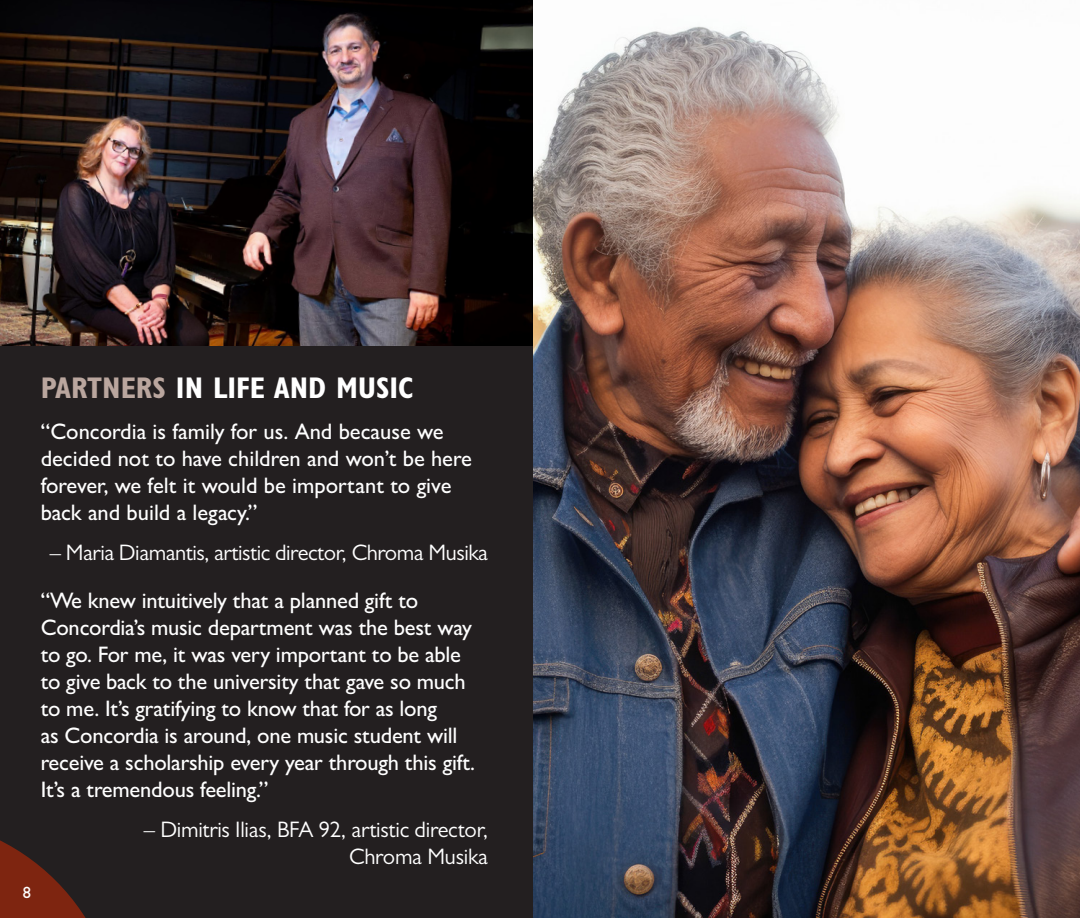
<style>
.page{position:relative;width:1080px;height:918px;background:#fff}
.page>*{position:absolute;margin:0;border:0;box-sizing:border-box;transform-origin:0 0}
.Box_text{font:700 condensed 30px "Gill Sans MT Pro";color:#fff}
.Box_text-2{font:500 22.5px/27px "Gill Sans MT Pro";letter-spacing:-.01em;color:#fff}
.Box_text-3{font:22.5px/27px "Gill Sans MT Pro";letter-spacing:-.02em;color:#fff;text-align:right}
.t1{font:500 16.35px "Gill Sans MT Pro";color:#fff}
.s1{color:#baa69e}
</style>
<div class="page">
<img style="left:532px;top:0;width:548px;height:918px">
<div style="left:0;top:0;width:532px;height:918px;background:#231f20"></div>
<img style="left:0;top:0;width:532px;height:346px">
<svg style="left:0;top:840px;width:86px;height:78px"></svg>
<p class="t1" style="left:23px;top:883px;width:10px">8</p>
<p class="Box_text" style="left:41px;top:371px;width:375px"><span class="s1">PARTNERS</span> IN LIFE AND MUSIC</p>
<p class="Box_text-2" style="left:41px;top:418px;width:433px">“Concordia is family for us. And because we decided not to have children and won’t be here forever, we felt it would be important to give back and build a legacy.”</p>
<p class="Box_text-3" style="left:50px;top:539px;width:440px">– Maria Diamantis, artistic director, Chroma Musika</p>
<p class="Box_text-2" style="left:41px;top:586px;width:436px">“We knew intuitively that a planned gift to Concordia’s music department was the best way to go. For me, it was very important to be able to give back to the university that gave so much to me. It’s gratifying to know that for as long<br>as Concordia is around, one music student will receive a scholarship every year through this gift.<br>It’s a tremendous feeling.”</p>
<p class="Box_text-3" style="left:144px;top:816px;width:346px">– Dimitris Ilias, BFA 92, artistic director,<br>Chroma Musika</p>
</div>
